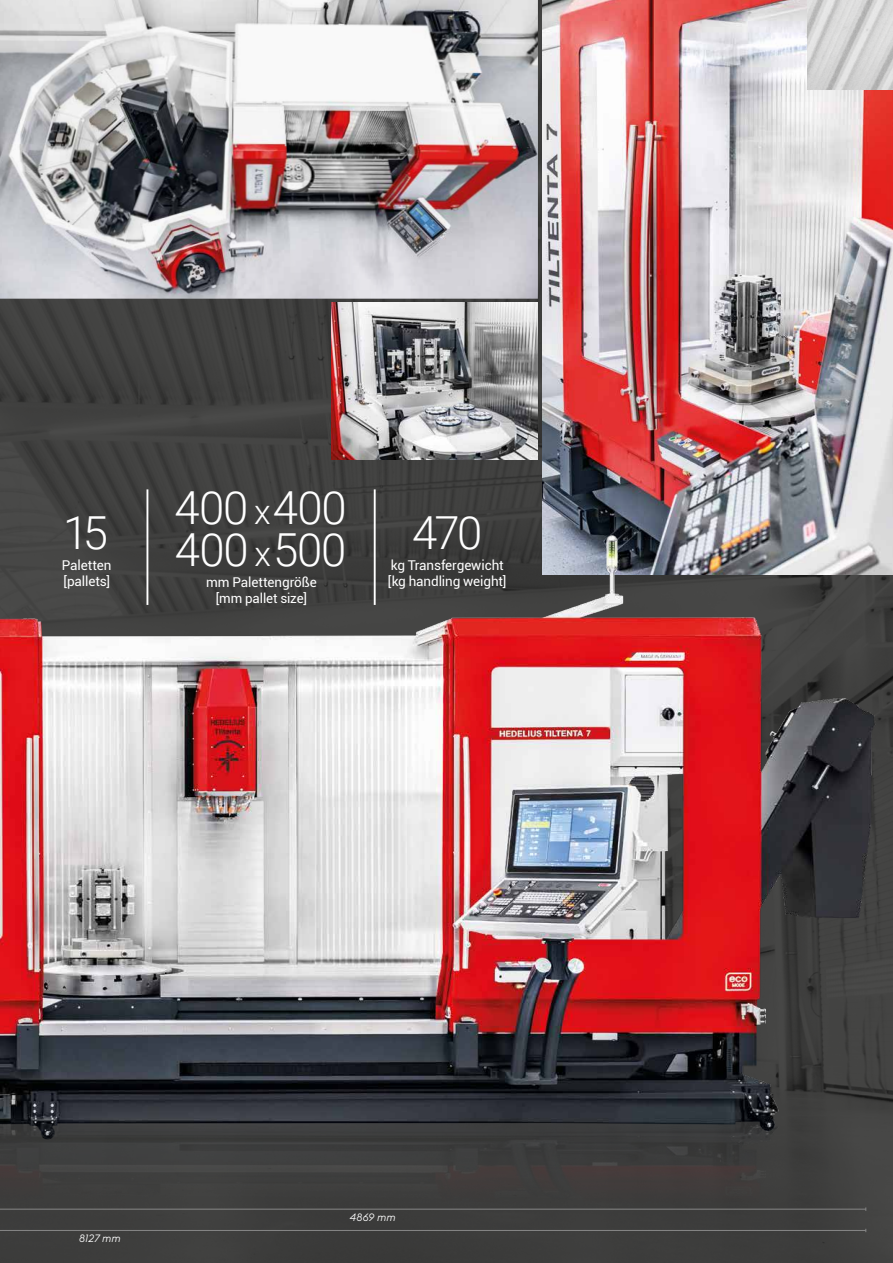
<style>
.page{position:relative;width:893px;height:1263px;background:#3f3f3e}
.page>*{position:absolute;margin:0;border:0;box-sizing:border-box;transform-origin:0 0}
.t1{font:300 45.6px "Roboto";letter-spacing:-.025em;color:#fff}
.t2{font:13.5px/16.5px "Roboto";letter-spacing:-.01em;color:#fff}
.t3{font:13.2px "Roboto";letter-spacing:-.01em;color:#fff}
.t4{font:italic 300 10.5px "Euclid Square";letter-spacing:.015em;color:#fff}
.s1{font-size:34.05px}
.s2{font-size:13.5px}
</style>
<div class="page">
<img style="left:542px;top:0;width:351px;height:574px">
<img style="left:0;top:0;width:538px;height:299px">
<img style="left:332px;top:303px;width:206px;height:157px">
<img style="left:0;top:475px;width:881px;height:768px">
<hr style="left:146px;top:489px;width:2px;height:116px;background:#fff">
<hr style="left:374px;top:489px;width:2px;height:116px;background:#fff">
<hr style="left:0;top:1230px;width:866px;height:1px;background:#878787">
<hr style="left:0;top:1209px;width:866px;height:1px;background:#878787">
<svg style="left:808px;top:0;width:85px;height:89px;background:#d3d3d3"></svg>
<h1 class="t1" style="left:63px;top:501px;width:46px">15</h1>
<p class="t2" style="left:62px;top:556px;width:51px">Paletten [pallets]</p>
<h1 class="t1" style="left:175px;top:475px;width:174px">400 <span class="s1">x</span> 400</h1>
<h1 class="t1" style="left:175px;top:518px;width:173px">400 <span class="s1">x</span> 500</h1>
<p class="t2" style="left:206px;top:573px;width:112px">mm Palettengröße</p>
<p class="t3" style="left:216px;top:589px;width:93px"><span class="s2">[</span>mm pallet size<span class="s2">]</span></p>
<h1 class="t1" style="left:412px;top:501px;width:72px">470</h1>
<p class="t2" style="left:388px;top:556px;width:120px">kg Transfergewicht [kg handling weight]</p>
<p class="t4" style="left:79px;top:1231px;width:43px">8127 mm</p>
<p class="t4" style="left:350px;top:1210px;width:48px">4869 mm</p>
</div>
